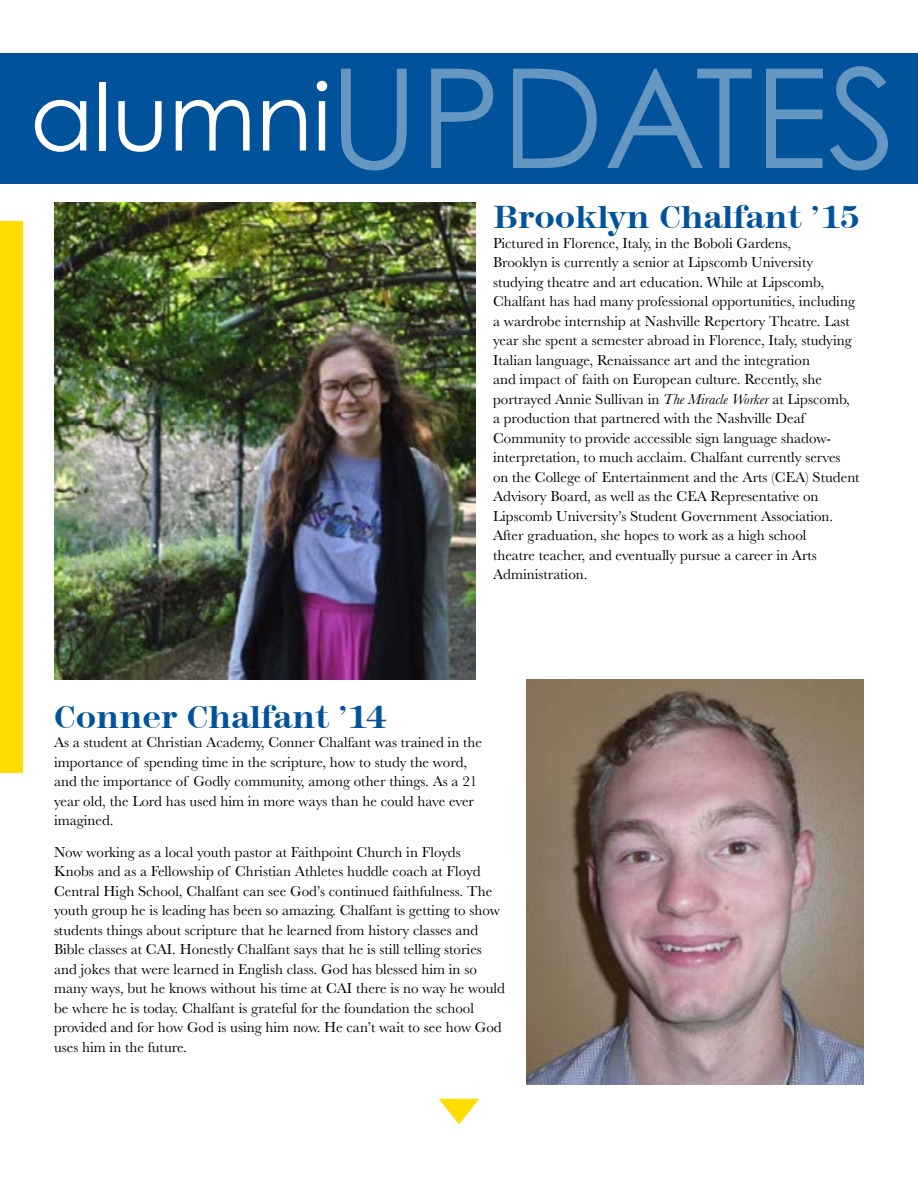
<style>
.page{position:relative;width:918px;height:1188px;background:#fff}
.page>*{position:absolute;margin:0;border:0;box-sizing:border-box;transform-origin:0 0}
.t1{font:93px "Century Gothic";color:#fff}
.t2{font:33px "Modern Two Sxtn ITCTT Bold";color:#00539b}
.t3{font:15px/19.5px "Baskerville";color:#000}
.s1{font-style:italic}
</style>
<div class="page">
<div style="left:0;top:222px;width:22px;height:551px;background:#fd0"></div>
<div style="left:0;top:53px;width:918px;height:130px;background:#00539b"></div>
<svg style="left:341px;top:66px;width:547px;height:104px"></svg>
<img style="left:54px;top:202px;width:421px;height:478px">
<img style="left:526px;top:680px;width:338px;height:405px">
<svg style="left:439px;top:1099px;width:40px;height:25px"></svg>
<h1 class="t1" style="left:30px;top:60px;width:303px">alumni</h1>
<h2 class="t2" style="left:493px;top:198px;width:368px">Brooklyn Chalfant ’15</h2>
<p class="t3" style="left:493px;top:233px;width:368px">Pictured in Florence, Italy, in the Boboli Gardens,<br>Brooklyn is currently a senior at Lipscomb University studying theatre and art education. While at Lipscomb, Chalfant has had many professional opportunities, including a wardrobe internship at Nashville Repertory Theatre. Last year she spent a semester abroad in Florence, Italy, studying Italian language, Renaissance art and the integration<br>and impact of faith on European culture. Recently, she portrayed Annie Sullivan in <span class="s1">The Miracle Worker</span> at Lipscomb, a production that partnered with the Nashville Deaf Community to provide accessible sign language shadow&shy;interpretation, to much acclaim. Chalfant currently serves on the College of Entertainment and the Arts (CEA) Student Advisory Board, as well as the CEA Representative on Lipscomb University’s Student Government Association.<br>After graduation, she hopes to work as a high school<br>theatre teacher, and eventually pursue a career in Arts Administration.</p>
<h2 class="t2" style="left:54px;top:697px;width:334px">Conner Chalfant ’14</h2>
<p class="t3" style="left:54px;top:733px;width:430px">As a student at Christian Academy, Conner Chalfant was trained in the importance of spending time in the scripture, how to study the word, and the importance of Godly community, among other things. As a 21 year old, the Lord has used him in more ways than he could have ever imagined.</p>
<p class="t3" style="left:54px;top:842px;width:452px">Now working as a local youth pastor at Faithpoint Church in Floyds<br>Knobs and as a Fellowship of Christian Athletes huddle coach at Floyd Central High School, Chalfant can see God’s continued faithfulness. The youth group he is leading has been so amazing. Chalfant is getting to show students things about scripture that he learned from history classes and Bible classes at CAI. Honestly Chalfant says that he is still telling stories and jokes that were learned in English class. God has blessed him in so many ways, but he knows without his time at CAI there is no way he would be where he is today. Chalfant is grateful for the foundation the school provided and for how God is using him now. He can’t wait to see how God uses him in the future.</p>
</div>
